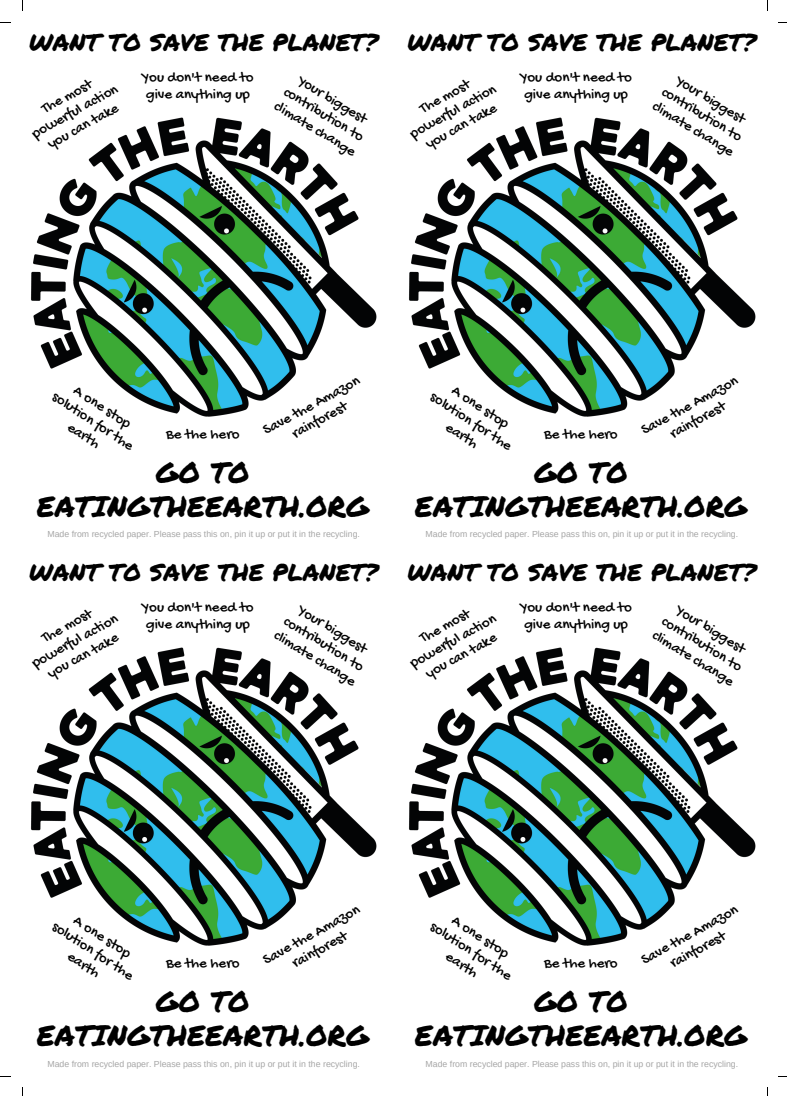
<style>
.page{position:relative;width:787px;height:1096px;background:#fff}
.page>*{position:absolute;margin:0;border:0;box-sizing:border-box;transform-origin:0 0}
.t1{font:28.75px/33.8px "Permanent Marker";color:#000;text-align:center}
.t2{font:23.75px "Permanent Marker";color:#000}
.t3{font:15px/16.9px "Gochi Hand";color:#000;text-align:center}
.t4{font:8.75px "Arimo";color:#a6a6a6}
</style>
<div class="page">
<img style="left:409px;top:117px;width:347px;height:300px">
<img style="left:31px;top:117px;width:346px;height:300px">
<img style="left:409px;top:647px;width:347px;height:299px">
<img style="left:31px;top:647px;width:346px;height:299px">
<h2 class="t2" style="left:29px;top:25px;width:351px">WANT TO SAVE THE PLANET?</h2>
<h2 class="t2" style="left:407px;top:25px;width:351px">WANT TO SAVE THE PLANET?</h2>
<p class="t3" style="left:142px;top:70px;width:113px;text-align:left">You don't need to give anything up</p>
<p class="t3" style="left:21px;top:113px;width:98px;rotate:-29deg">The most powerful action you can take</p>
<p class="t3" style="left:298px;top:69px;width:94px;rotate:32deg">Your biggest contribution to climate change</p>
<p class="t3" style="left:520px;top:70px;width:113px;text-align:left">You don't need to give anything up</p>
<p class="t3" style="left:399px;top:113px;width:98px;rotate:-29deg">The most powerful action you can take</p>
<p class="t3" style="left:676px;top:69px;width:94px;rotate:32deg">Your biggest contribution to climate change</p>
<p class="t3" style="left:66px;top:375px;width:96px;rotate:33deg">A one stop solution for the earth</p>
<p class="t3" style="left:166px;top:427px;width:75px">Be the hero</p>
<p class="t3" style="left:261px;top:425px;width:109px;rotate:-29deg">Save the Amazon rainforest</p>
<h1 class="t1" style="left:37px;top:454px;width:333px">GO TO<br>EATINGTHEEARTH.ORG</h1>
<p class="t4" style="left:47px;top:529px;width:314px">Made from recycled paper. Please pass this on, pin it up or put it in the recycling.</p>
<h2 class="t2" style="left:29px;top:554px;width:351px">WANT TO SAVE THE PLANET?</h2>
<p class="t3" style="left:142px;top:599px;width:113px;text-align:left">You don't need to give anything up</p>
<p class="t3" style="left:21px;top:642px;width:98px;rotate:-29deg">The most powerful action you can take</p>
<p class="t3" style="left:298px;top:598px;width:94px;rotate:32deg">Your biggest contribution to climate change</p>
<p class="t3" style="left:445px;top:375px;width:96px;rotate:33deg">A one stop solution for the earth</p>
<p class="t3" style="left:544px;top:427px;width:75px">Be the hero</p>
<p class="t3" style="left:639px;top:425px;width:109px;rotate:-29deg">Save the Amazon rainforest</p>
<h1 class="t1" style="left:415px;top:454px;width:333px">GO TO<br>EATINGTHEEARTH.ORG</h1>
<p class="t4" style="left:426px;top:529px;width:314px">Made from recycled paper. Please pass this on, pin it up or put it in the recycling.</p>
<h2 class="t2" style="left:407px;top:554px;width:351px">WANT TO SAVE THE PLANET?</h2>
<p class="t3" style="left:520px;top:599px;width:113px;text-align:left">You don't need to give anything up</p>
<p class="t3" style="left:399px;top:642px;width:98px;rotate:-29deg">The most powerful action you can take</p>
<p class="t3" style="left:676px;top:598px;width:94px;rotate:32deg">Your biggest contribution to climate change</p>
<p class="t3" style="left:66px;top:904px;width:96px;rotate:33deg">A one stop solution for the earth</p>
<p class="t3" style="left:166px;top:956px;width:75px">Be the hero</p>
<p class="t3" style="left:261px;top:954px;width:109px;rotate:-29deg">Save the Amazon rainforest</p>
<h1 class="t1" style="left:37px;top:984px;width:333px">GO TO<br>EATINGTHEEARTH.ORG</h1>
<p class="t4" style="left:47px;top:1058px;width:314px">Made from recycled paper. Please pass this on, pin it up or put it in the recycling.</p>
<p class="t3" style="left:445px;top:904px;width:96px;rotate:33deg">A one stop solution for the earth</p>
<p class="t3" style="left:544px;top:956px;width:75px">Be the hero</p>
<p class="t3" style="left:639px;top:954px;width:109px;rotate:-29deg">Save the Amazon rainforest</p>
<h1 class="t1" style="left:415px;top:984px;width:333px">GO TO<br>EATINGTHEEARTH.ORG</h1>
<p class="t4" style="left:426px;top:1058px;width:314px">Made from recycled paper. Please pass this on, pin it up or put it in the recycling.</p>
</div>
